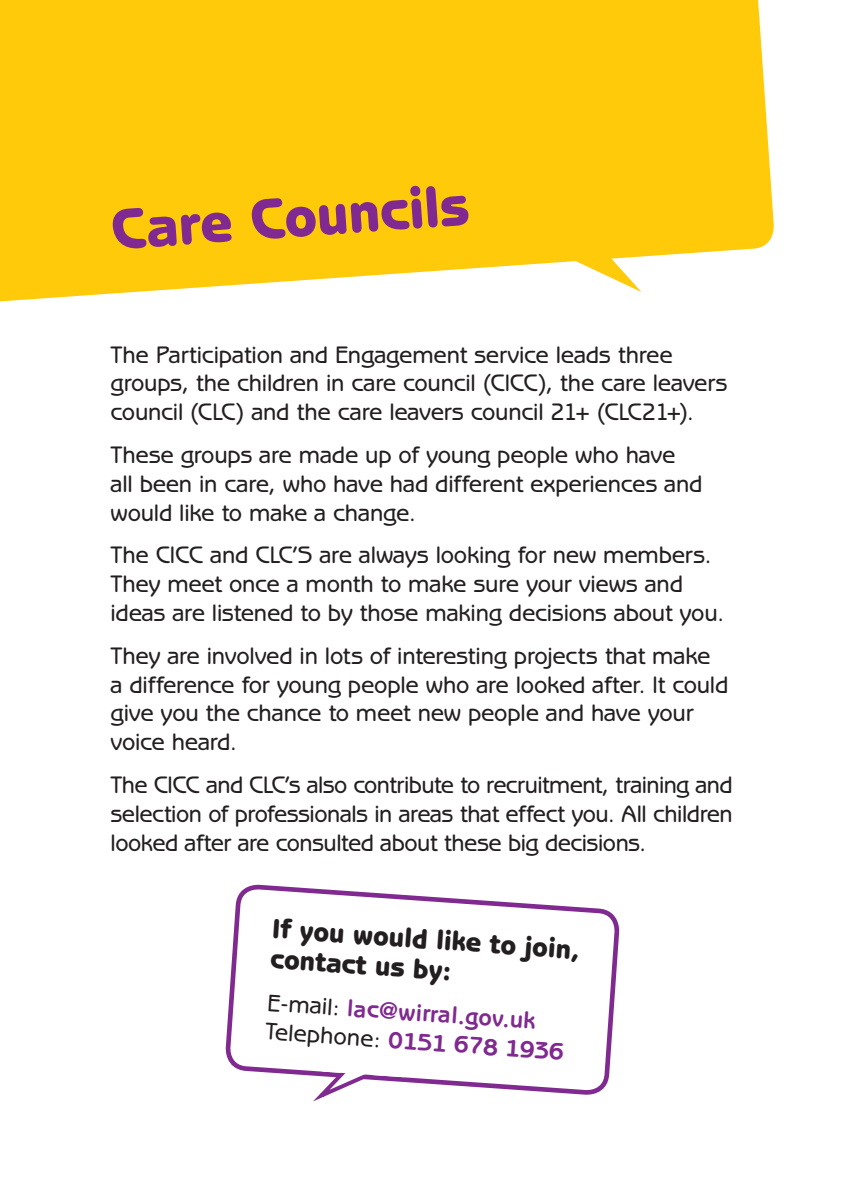
<style>
.page{position:relative;width:842px;height:1191px;background:#fff}
.page>*{position:absolute;margin:0;border:0;box-sizing:border-box;transform-origin:0 0}
.t1{font:800 58px "Benguiat Gothic Std";color:#802990}
.t2{font:800 28px "Benguiat Gothic Std";color:#231f20}
.t3{font:500 24px/28.8px "Benguiat Gothic Std";letter-spacing:-.01em;color:#231f20}
.t4{font:700 24px "Benguiat Gothic Std";color:#802990}
.s1{font-weight:500;color:#231f20}
</style>
<div class="page">
<svg style="left:0;top:0;width:774px;height:302px;background:#fecf21"></svg>
<svg style="left:225px;top:884px;width:395px;height:211px"></svg>
<svg style="left:305px;top:1049px;width:101px;height:53px"></svg>
<p class="t1" style="left:108px;top:196px;width:360px;rotate:-4deg">Care Councils</p>
<p class="t3" style="left:111px;top:340px;width:618px">The Participation and Engagement service leads three groups, the children in care council (CICC), the care leavers council (CLC) and the care leavers council 21+ (CLC21+).</p>
<p class="t3" style="left:111px;top:440px;width:593px">These groups are made up of young people who have all been in care, who have had different experiences and would like to make a change.</p>
<p class="t3" style="left:111px;top:541px;width:615px">The CICC and CLC’S are always looking for new members.<br>They meet once a month to make sure your views and ideas are listened to by those making decisions about you.</p>
<p class="t3" style="left:111px;top:641px;width:619px">They are involved in lots of interesting projects that make a difference for young people who are looked after. It could give you the chance to meet new people and have your voice heard.</p>
<p class="t3" style="left:111px;top:770px;width:624px;text-align:justify">The CICC and CLC’s also contribute to recruitment, training and selection of professionals in areas that effect you. All children looked after are consulted about these big decisions.</p>
<p class="t2" style="left:274px;top:912px;width:310px;rotate:4deg">If you would like to join,</p>
<p class="t2" style="left:272px;top:941px;width:183px;rotate:4deg">contact us by:</p>
<p class="t4" style="left:268px;top:988px;width:270px;rotate:4deg"><span class="s1">E-mail:</span> lac@wirral.gov.uk</p>
<p class="t4" style="left:266px;top:1017px;width:301px;rotate:4deg"><span class="s1">Telephone:</span> 0151 678 1936</p>
</div>
